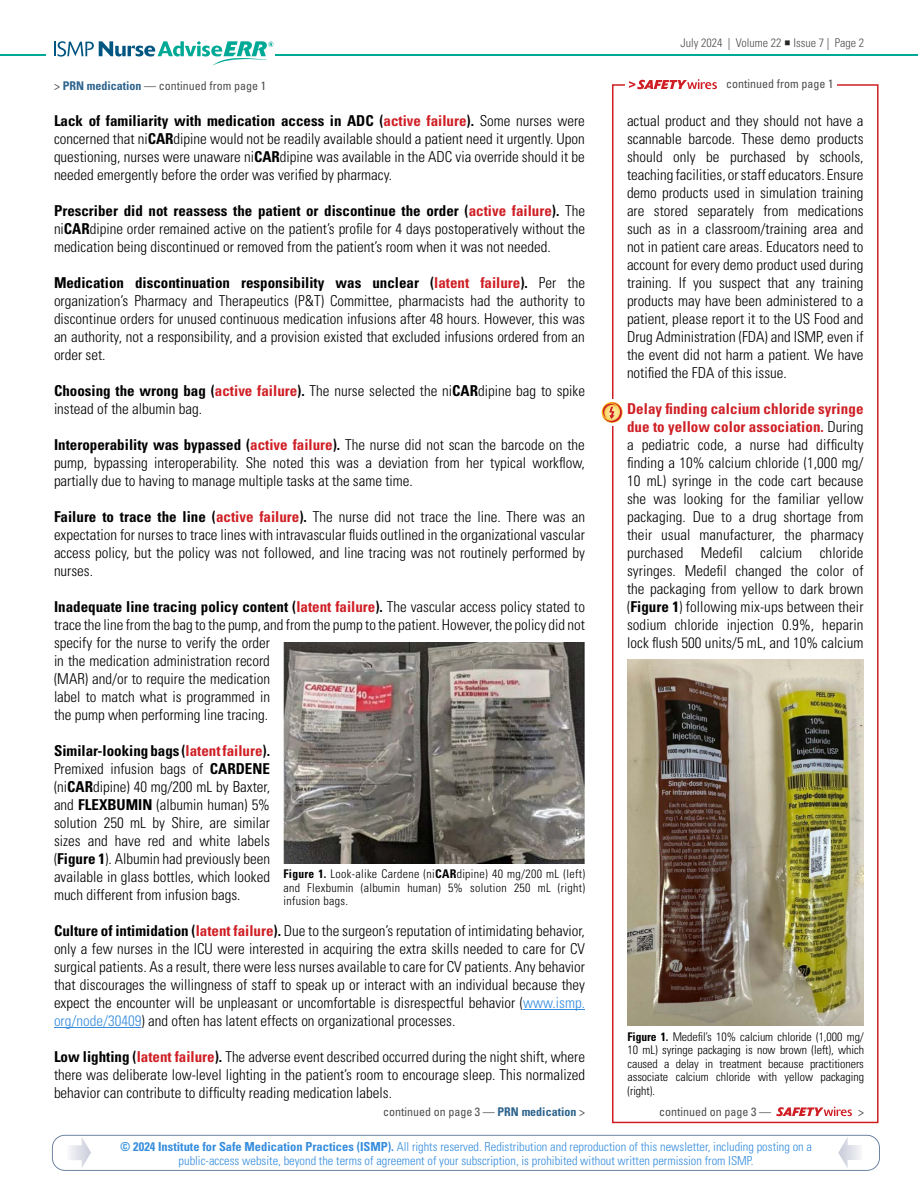
<style>
.page{position:relative;width:918px;height:1188px;background:#fff}
.page>*{position:absolute;margin:0;border:0;box-sizing:border-box;transform-origin:0 0}
.t1{font:300 condensed 15px/18px "Univers LT Std";color:#000;text-align:justify}
.t2{font:300 condensed 12.45px/13.5px "Univers LT Std";color:#368ddd;text-align:center}
.t3{font:300 condensed 12px/13.5px "Univers LT Std";letter-spacing:.01em;color:#000;text-align:justify}
.t4{font:condensed 12px "Univers LT Std";color:#4d4d4f}
.t5{font:300 condensed 12px "Univers LT Std";color:#4d4d4f}
.s1{font-family:"Minion Pro";font-weight:400;font-stretch:normal;font-size:16.5px;color:#262626}
.s2{font-weight:700;color:#2e648d}
.s3{font-weight:700}
.s4{font-weight:700;color:#cf1f25}
.s5{color:#368ddd}
</style>
<div class="page">
<svg style="left:54px;top:41px;width:220px;height:25px"></svg>
<hr style="left:276px;top:54px;width:642px;height:2px;background:#00a996">
<hr style="left:0;top:54px;width:45px;height:2px;background:#00a996">
<hr style="left:523px;top:1009px;width:62px;height:1px;background:#368ddd">
<hr style="left:54px;top:1027px;width:87px;height:1px;background:#368ddd">
<svg style="left:52px;top:1135px;width:828px;height:36px"></svg>
<div style="left:612px;top:84px;width:267px;height:1039px;border:2px solid #cf1f25"></div>
<div style="left:718px;top:80px;width:119px;height:18px;background:#fff"></div>
<div style="left:626px;top:77px;width:94px;height:15px;background:#fff"></div>
<svg style="left:629px;top:79px;width:88px;height:10px"></svg>
<svg style="left:776px;top:1107px;width:76px;height:9px"></svg>
<div style="left:600px;top:399px;width:24px;height:27px;background:#fff"></div>
<svg style="left:602px;top:402px;width:21px;height:21px"></svg>
<svg style="left:603px;top:403px;width:19px;height:19px"></svg>
<img style="left:284px;top:642px;width:301px;height:222px">
<img style="left:627px;top:660px;width:237px;height:366px">
<p class="t5" style="left:681px;top:35px;width:185px">July 2024 | Volume 22 <span class="s1">■</span> Issue 7 | Page 2</p>
<p class="t4" style="left:54px;top:78px;width:213px">&gt; <span class="s2">PRN medication</span> — continued from page 1</p>
<p class="t4" style="left:726px;top:76px;width:109px">continued from page 1</p>
<p class="t1" style="left:54px;top:112px;width:532px"><span class="s3">Lack of familiarity with medication access in ADC (</span><span class="s4">active failure</span><span class="s3">).</span> Some nurses were concerned that ni<span class="s3">CAR</span>dipine would not be readily available should a patient need it urgently. Upon questioning, nurses were unaware ni<span class="s3">CAR</span>dipine was available in the ADC via override should it be needed emergently before the order was verified by pharmacy.</p>
<p class="t1" style="left:54px;top:202px;width:533px"><span class="s3">Prescriber did not reassess the patient or discontinue the order (</span><span class="s4">active failure</span><span class="s3">).</span> The ni<span class="s3">CAR</span>dipine order remained active on the patient’s profile for 4 days postoperatively without the medication being discontinued or removed from the patient’s room when it was not needed.</p>
<p class="t1" style="left:54px;top:274px;width:533px"><span class="s3">Medication discontinuation responsibility was unclear (</span><span class="s4">latent failure</span><span class="s3">).</span> Per the organization’s Pharmacy and Therapeutics (P&amp;T) Committee, pharmacists had the authority to discontinue orders for unused continuous medication infusions after 48 hours. However, this was an authority, not a responsibility, and a provision existed that excluded infusions ordered from an order set.</p>
<p class="t1" style="left:54px;top:382px;width:532px"><span class="s3">Choosing the wrong bag (</span><span class="s4">active failure</span><span class="s3">).</span> The nurse selected the ni<span class="s3">CAR</span>dipine bag to spike instead of the albumin bag.</p>
<p class="t1" style="left:54px;top:436px;width:532px"><span class="s3">Interoperability was bypassed (</span><span class="s4">active failure</span><span class="s3">).</span> The nurse did not scan the barcode on the pump, bypassing interoperability. She noted this was a deviation from her typical workflow, partially due to having to manage multiple tasks at the same time.</p>
<p class="t1" style="left:54px;top:508px;width:533px"><span class="s3">Failure to trace the line (</span><span class="s4">active failure</span><span class="s3">).</span> The nurse did not trace the line. There was an expectation for nurses to trace lines with intravascular fluids outlined in the organizational vascular access policy, but the policy was not followed, and line tracing was not routinely performed by nurses.</p>
<p class="t1" style="left:54px;top:598px;width:533px;text-align:left"><span class="s3">Inadequate line tracing policy content (</span><span class="s4">latent failure</span><span class="s3">).</span> The vascular access policy stated to trace the line from the bag to the pump, and from the pump to the patient. However, the policy did not specify for the nurse to verify the order<br>in the medication administration record<br>(MAR) and/or to require the medication<br>label to match what is programmed in<br>the pump when performing line tracing.</p>
<p class="t1" style="left:54px;top:742px;width:218px"><span class="s3">Similar-looking bags (</span><span class="s4">latent failure</span><span class="s3">).<br></span>Premixed infusion bags of <span class="s3">CARDENE </span>(ni<span class="s3">CAR</span>dipine) 40 mg/200 mL by Baxter, and <span class="s3">FLEXBUMIN</span> (albumin human) 5% solution 250 mL by Shire, are similar sizes and have red and white labels (<span class="s3">Figure 1</span>). Albumin had previously been available in glass bottles, which looked much different from infusion bags.</p>
<p class="t1" style="left:54px;top:922px;width:533px"><span class="s3">Culture of intimidation (</span><span class="s4">latent failure</span><span class="s3">).</span> Due to the surgeon’s reputation of intimidating behavior, only a few nurses in the ICU were interested in acquiring the extra skills needed to care for CV surgical patients. As a result, there were less nurses available to care for CV patients. Any behavior that discourages the willingness of staff to speak up or interact with an individual because they expect the encounter will be unpleasant or uncomfortable is disrespectful behavior (<span class="s5">www.ismp. org/node/30409</span>) and often has latent effects on organizational processes.</p>
<p class="t1" style="left:54px;top:1048px;width:533px"><span class="s3">Low lighting (</span><span class="s4">latent failure</span><span class="s3">).</span> The adverse event described occurred during the night shift, where there was deliberate low-level lighting in the patient’s room to encourage sleep. This normalized behavior can contribute to difficulty reading medication labels.</p>
<p class="t3" style="left:284px;top:867px;width:303px"><span class="s3">Figure 1.</span> Look-alike Cardene (ni<span class="s3">CAR</span>dipine) 40 mg/200 mL (left) and Flexbumin (albumin human) 5% solution 250 mL (right) infusion bags.</p>
<p class="t1" style="left:627px;top:112px;width:238px">actual product and they should not have a scannable barcode. These demo products should only be purchased by schools, teaching facilities, or staff educators. Ensure demo products used in simulation training are stored separately from medications such as in a classroom/training area and not in patient care areas. Educators need to account for every demo product used during training. If you suspect that any training products may have been administered to a patient, please report it to the US Food and Drug Administration (FDA) and ISMP, even if the event did not harm a patient. We have notified the FDA of this issue.</p>
<p class="t1" style="left:627px;top:400px;width:238px"><span class="s4">Delay finding calcium chloride syringe due to yellow color association.</span> During a pediatric code, a nurse had difficulty finding a 10% calcium chloride (1,000 mg/ 10 mL) syringe in the code cart because she was looking for the familiar yellow packaging. Due to a drug shortage from their usual manufacturer, the pharmacy purchased Medefil calcium chloride syringes. Medefil changed the color of the packaging from yellow to dark brown (<span class="s3">Figure 1</span>) following mix-ups between their sodium chloride injection 0.9%, heparin lock flush 500 units/5 mL, and 10% calcium</p>
<p class="t3" style="left:627px;top:1030px;width:238px"><span class="s3">Figure 1.</span> Medefil’s 10% calcium chloride (1,000 mg/ 10 mL) syringe packaging is now brown (left), which caused a delay in treatment because practitioners associate calcium chloride with yellow packaging (right).</p>
<p class="t4" style="left:383px;top:1104px;width:203px">continued on page 3 — <span class="s2">PRN medication</span> &gt;</p>
<p class="t4" style="left:659px;top:1104px;width:113px">continued on page 3 —</p>
<p class="t4" style="left:858px;top:1104px;width:7px">&gt;</p>
<p class="t2" style="left:120px;top:1140px;width:693px"><span class="s3">© 2024 Institute for Safe Medication Practices (ISMP).</span> All rights reserved. Redistribution and reproduction of this newsletter, including posting on a public-access website, beyond the terms of agreement of your subscription, is prohibited without written permission from ISMP.</p>
</div>
